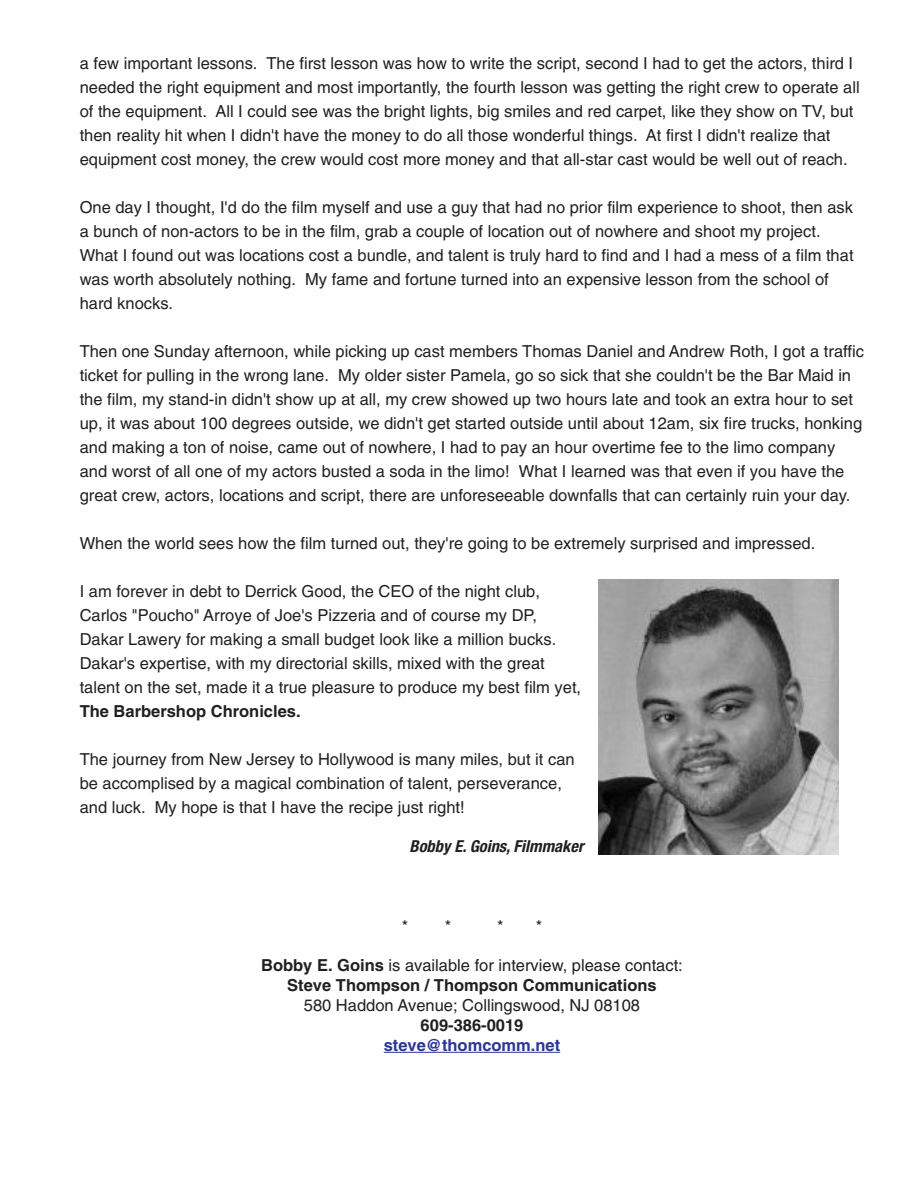
<style>
.page{position:relative;width:918px;height:1188px;background:#fff}
.page>*{position:absolute;margin:0;border:0;box-sizing:border-box;transform-origin:0 0}
.t1{font:16.5px/24px "Helvetica";color:#231f20}
.t2{font:700 16.5px/19.8px "Helvetica";color:#231f20;text-align:center}
.t3{font:italic 700 condensed 16.5px "Helvetica Neue";color:#231f20}
.t4{font:700 16.5px "Helvetica";color:#293795}
.s1{font-weight:400}
</style>
<div class="page">
<hr style="left:384px;top:1052px;width:176px;height:1px;background:#293795">
<img style="left:598px;top:579px;width:240px;height:276px">
<p class="t1" style="left:80px;top:53px;width:781px">a few important lessons. The first lesson was how to write the script, second I had to get the actors, third I needed the right equipment and most importantly, the fourth lesson was getting the right crew to operate all of the equipment. All I could see was the bright lights, big smiles and red carpet, like they show on TV, but then reality hit when I didn't have the money to do all those wonderful things. At first I didn't realize that equipment cost money, the crew would cost more money and that all-star cast would be well out of reach.</p>
<p class="t1" style="left:80px;top:197px;width:775px">One day I thought, I'd do the film myself and use a guy that had no prior film experience to shoot, then ask a bunch of non-actors to be in the film, grab a couple of location out of nowhere and shoot my project.<br>What I found out was locations cost a bundle, and talent is truly hard to find and I had a mess of a film that was worth absolutely nothing. My fame and fortune turned into an expensive lesson from the school of hard knocks.</p>
<p class="t1" style="left:80px;top:341px;width:786px">Then one Sunday afternoon, while picking up cast members Thomas Daniel and Andrew Roth, I got a traffic ticket for pulling in the wrong lane. My older sister Pamela, go so sick that she couldn't be the Bar Maid in the film, my stand-in didn't show up at all, my crew showed up two hours late and took an extra hour to set up, it was about 100 degrees outside, we didn't get started outside until about 12am, six fire trucks, honking and making a ton of noise, came out of nowhere, I had to pay an hour overtime fee to the limo company and worst of all one of my actors busted a soda in the limo! What I learned was that even if you have the great crew, actors, locations and script, there are unforeseeable downfalls that can certainly ruin your day.</p>
<p class="t1" style="left:80px;top:533px;width:737px">When the world sees how the film turned out, they're going to be extremely surprised and impressed.</p>
<p class="t1" style="left:80px;top:581px;width:503px">I am forever in debt to Derrick Good, the CEO of the night club, Carlos "Poucho" Arroye of Joe's Pizzeria and of course my DP, Dakar Lawery for making a small budget look like a million bucks.<br>Dakar's expertise, with my directorial skills, mixed with the great talent on the set, made it a true pleasure to produce my best film yet,</p>
<p class="t2" style="left:80px;top:703px;width:222px">The Barbershop Chronicles.</p>
<p class="t1" style="left:80px;top:749px;width:497px">The journey from New Jersey to Hollywood is many miles, but it can be accomplised by a magical combination of talent, perseverance, and luck. My hope is that I have the recipe just right!</p>
<p class="t3" style="left:410px;top:841px;width:175px">Bobby E. Goins, Filmmaker</p>
<p class="t1" style="left:402px;top:916px;width:51px">* *</p>
<p class="t1" style="left:497px;top:916px;width:46px">* *</p>
<p class="t2" style="left:261px;top:957px;width:423px">Bobby E. Goins <span class="s1">is available for interview, please contact:<br></span>Steve Thompson / Thompson Communications</p>
<p class="t1" style="left:304px;top:995px;width:338px">580 Haddon Avenue; Collingswood, NJ 08108</p>
<p class="t2" style="left:421px;top:1017px;width:104px">609-386-0019</p>
<p class="t4" style="left:384px;top:1039px;width:178px">steve@thomcomm.net</p>
</div>
